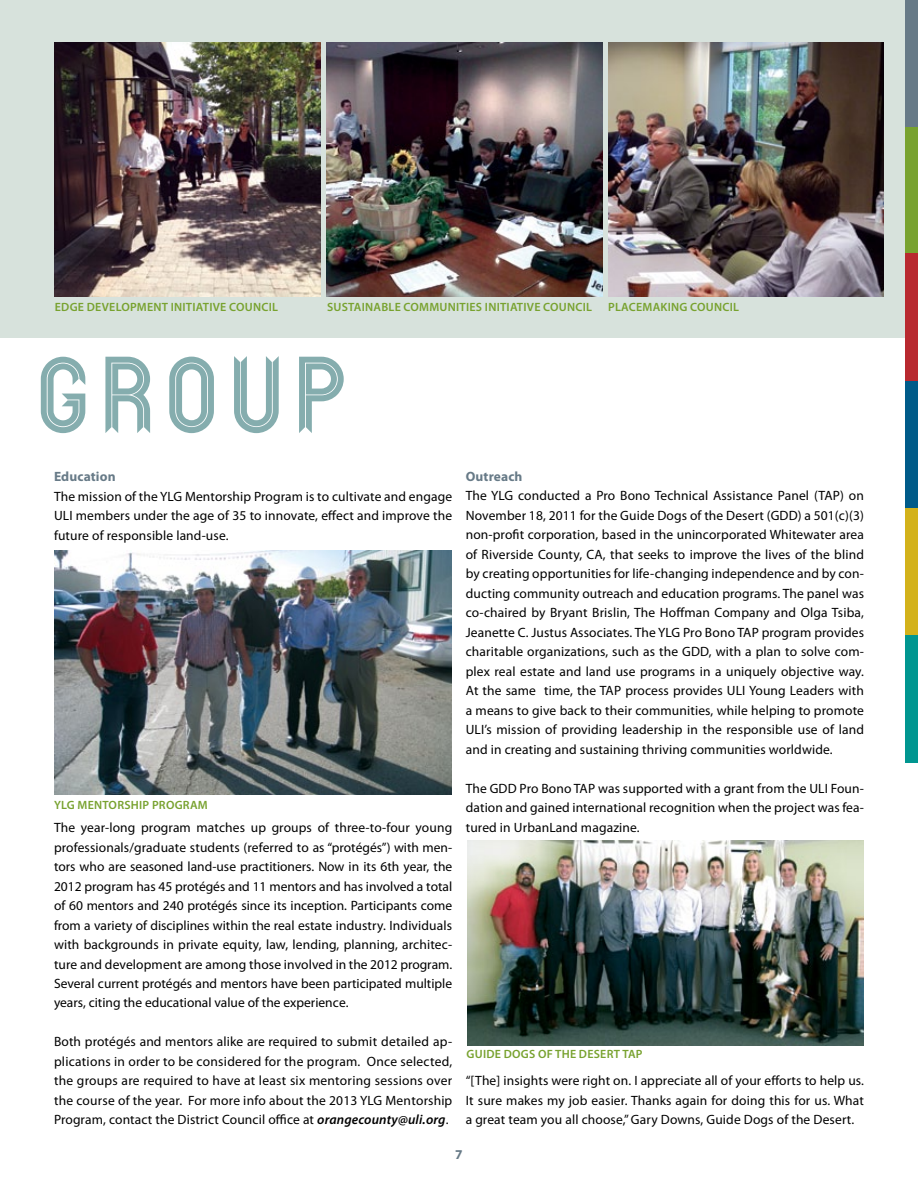
<style>
.page{position:relative;width:918px;height:1188px;background:#fff}
.page>*{position:absolute;margin:0;border:0;box-sizing:border-box;transform-origin:0 0}
.t1{font:97.5px "Ribbon";color:#85adae}
.t2{font:13.5px/19.5px "Myriad Pro";letter-spacing:.01em;color:#000;text-align:justify}
.t3{font:700 13.5px "Myriad Pro";letter-spacing:.01em;color:#677a87}
.t4{font:600 12px "Myriad Pro";letter-spacing:.02em;color:#78a22f}
.s1{font-weight:600;font-style:italic}
</style>
<div class="page">
<img style="left:467px;top:840px;width:397px;height:206px">
<img style="left:55px;top:551px;width:396px;height:243px">
<div style="left:0;top:0;width:918px;height:338px;background:#d7e2dc"></div>
<img style="left:55px;top:42px;width:266px;height:255px">
<img style="left:327px;top:42px;width:275px;height:255px">
<img style="left:608px;top:42px;width:276px;height:255px">
<div style="left:905px;top:0;width:13px;height:127px;background:#677a87"></div>
<div style="left:905px;top:127px;width:13px;height:128px;background:#78a22f"></div>
<div style="left:905px;top:254px;width:13px;height:127px;background:#b8292f"></div>
<div style="left:905px;top:381px;width:13px;height:128px;background:#005b89"></div>
<div style="left:905px;top:508px;width:13px;height:128px;background:#d3b21b"></div>
<div style="left:905px;top:636px;width:13px;height:127px;background:#009690"></div>
<p class="t4" style="left:55px;top:299px;width:15px">EDGE</p>
<p class="t4" style="left:87px;top:299px;width:44px">DEVELOPME</p>
<p class="t4" style="left:153px;top:299px;width:126px">NT INITIATIVE COUNCI L</p>
<p class="t4" style="left:327px;top:299px;width:94px">SUSTAINABLE COMM</p>
<p class="t4" style="left:440px;top:299px;width:154px">UNITIES INITIATIVE COUNCI L</p>
<p class="t4" style="left:608px;top:299px;width:30px">PLACEM</p>
<p class="t4" style="left:653px;top:299px;width:88px">AKI NG COUNCI L</p>
<h1 class="t1" style="left:34px;top:307px;width:317px">GROUP</h1>
<p class="t3" style="left:54px;top:468px;width:63px">Education</p>
<p class="t2" style="left:54px;top:486px;width:400px">The mission of the YLG Mentorship Program is to cultivate and engage ULI members under the age of 35 to innovate, effect and improve the future of responsible land-use.</p>
<p class="t4" style="left:54px;top:797px;width:154px">YLG MENTORSHIP PROG RAM</p>
<p class="t2" style="left:54px;top:818px;width:400px">The year-long program matches up groups of three-to-four young professionals/graduate students (referred to as “protégés”) with men&shy;tors who are seasoned land-use practitioners. Now in its 6th year, the 2012 program has 45 protégés and 11 mentors and has involved a total of 60 mentors and 240 protégés since its inception. Participants come from a variety of disciplines within the real estate industry. Individuals with backgrounds in private equity, law, lending, planning, architec&shy;ture and development are among those involved in the 2012 program.<br>Several current protégés and mentors have been participated multiple years, citing the educational value of the experience.</p>
<p class="t2" style="left:54px;top:1032px;width:400px">Both protégés and mentors alike are required to submit detailed ap&shy;plications in order to be considered for the program. Once selected, the groups are required to have at least six mentoring sessions over the course of the year. For more info about the 2013 YLG Mentorship Program, contact the District Council office at <span class="s1">orangecounty@uli.org</span>.</p>
<p class="t3" style="left:466px;top:468px;width:58px">Outreach</p>
<p class="t2" style="left:466px;top:486px;width:400px">The YLG conducted a Pro Bono Technical Assistance Panel (TAP) on November 18, 2011 for the Guide Dogs of the Desert (GDD) a 501(c)(3) non-profit corporation, based in the unincorporated Whitewater area of Riverside County, CA, that seeks to improve the lives of the blind by creating opportunities for life-changing independence and by con&shy;ducting community outreach and education programs. The panel was co-chaired by Bryant Brislin, The Hoffman Company and Olga Tsiba, Jeanette C. Justus Associates. The YLG Pro Bono TAP program provides charitable organizations, such as the GDD, with a plan to solve com&shy;plex real estate and land use programs in a uniquely objective way.<br>At the same time, the TAP process provides ULI Young Leaders with a means to give back to their communities, while helping to promote ULI’s mission of providing leadership in the responsible use of land and in creating and sustaining thriving communities worldwide.</p>
<p class="t2" style="left:466px;top:778px;width:400px">The GDD Pro Bono TAP was supported with a grant from the ULI Foun&shy;dation and gained international recognition when the project was fea&shy;tured in UrbanLand magazine.</p>
<p class="t4" style="left:467px;top:1047px;width:24px">GUIDE</p>
<p class="t4" style="left:504px;top:1047px;width:9px">DOG</p>
<p class="t4" style="left:529px;top:1047px;width:115px">S OF THE DESERT TAP</p>
<p class="t2" style="left:466px;top:1071px;width:400px">“[The] insights were right on. I appreciate all of your efforts to help us.<br>It sure makes my job easier. Thanks again for doing this for us. What a great team you all choose,” Gary Downs, Guide Dogs of the Desert.</p>
<p class="t3" style="left:455px;top:1146px;width:9px">7</p>
</div>
